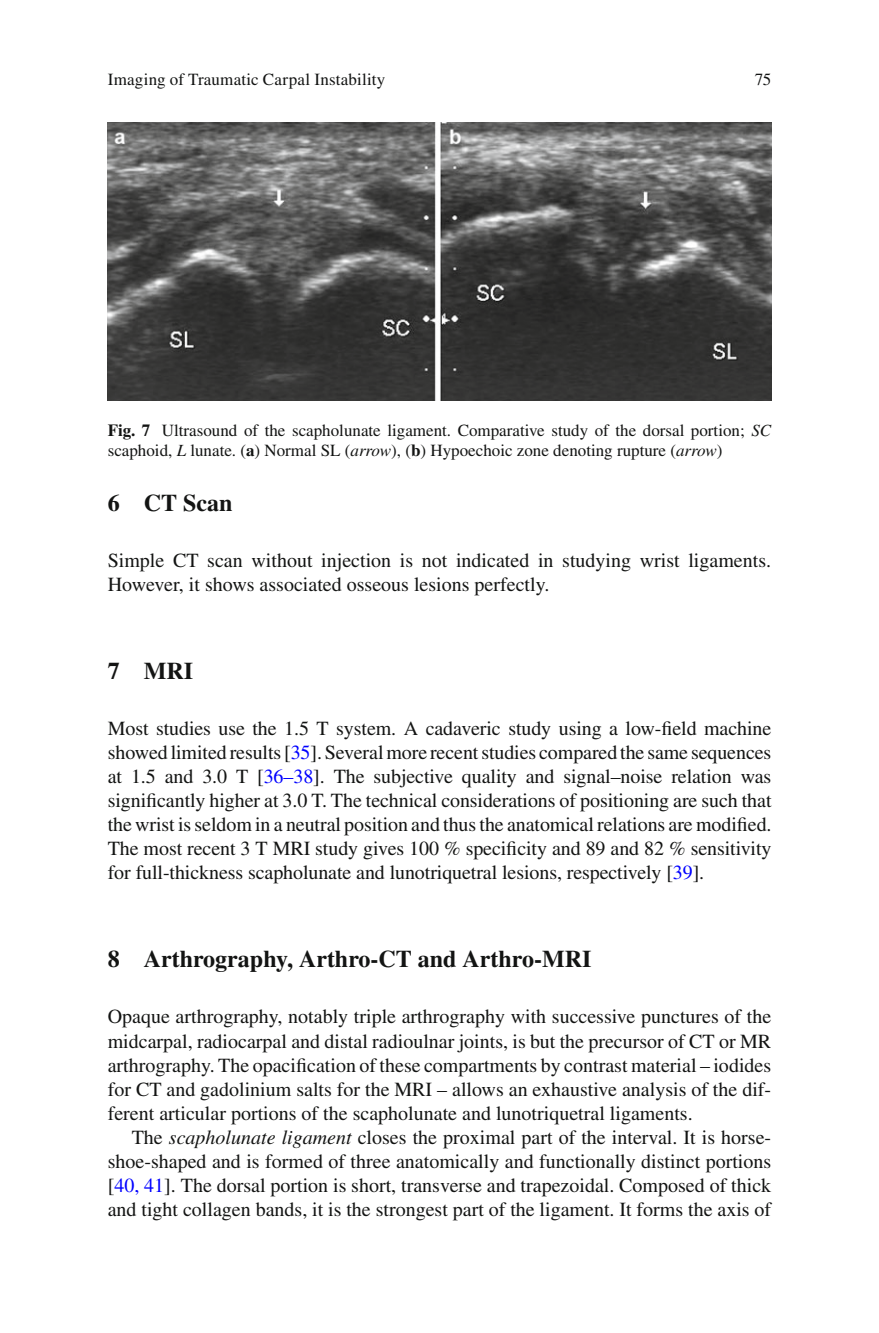
<style>
.page{position:relative;width:879px;height:1333px;background:#fff}
.page>*{position:absolute;margin:0;border:0;box-sizing:border-box;transform-origin:0 0}
.t1{font:700 24px "Times";color:#131413}
.t2{font:20px/24px "Times";color:#131413;text-align:justify}
.t3{font:17px/20px "Times";color:#131413}
.s1{font-weight:700}
.s2{font-style:italic}
.s3{color:#00f}
</style>
<div class="page">
<img style="left:108px;top:122px;width:663px;height:279px">
<p class="t3" style="left:108px;top:71px;width:279px">Imaging of Traumatic Carpal Instability</p>
<p class="t3" style="left:755px;top:71px;width:18px">75</p>
<p class="t3" style="left:108px;top:422px;width:665px"><span class="s1">Fig. 7</span> Ultrasound of the scapholunate ligament. Comparative study of the dorsal portion; <span class="s2">SC </span>scaphoid, <span class="s2">L</span> lunate. ( <span class="s1">a</span> ) Normal SL ( <span class="s2">arrow</span> ), ( <span class="s1">b</span> ) Hypoechoic zone denoting rupture ( <span class="s2">arrow</span> )</p>
<p class="t1" style="left:108px;top:494px;width:126px">6 CT Scan</p>
<p class="t2" style="left:108px;top:550px;width:665px">Simple CT scan without injection is not indicated in studying wrist ligaments.<br>However, it shows associated osseous lesions perfectly.</p>
<p class="t1" style="left:108px;top:662px;width:87px">7 MRI</p>
<p class="t2" style="left:108px;top:718px;width:665px">Most studies use the 1.5 T system. A cadaveric study using a low- fi eld machine showed limited results [ <span class="s3">35</span> ] . Several more recent studies compared the same sequences at 1.5 and 3.0 T [ <span class="s3">36–38</span> ] . The subjective quality and signal–noise relation was signi fi cantly higher at 3.0 T. The technical considerations of positioning are such that the wrist is seldom in a neutral position and thus the anatomical relations are modi fi ed.<br>The most recent 3 T MRI study gives 100 % speci fi city and 89 and 82 % sensitivity for full-thickness scapholunate and lunotriquetral lesions, respectively [ <span class="s3">39</span> ] .</p>
<p class="t1" style="left:108px;top:950px;width:485px">8 Arthrography, Arthro-CT and Arthro-MRI</p>
<p class="t2" style="left:108px;top:1006px;width:665px">Opaque arthrography, notably triple arthrography with successive punctures of the midcarpal, radiocarpal and distal radioulnar joints, is but the precursor of CT or MR arthrography. The opaci fi cation of these compartments by contrast material – iodides for CT and gadolinium salts for the MRI – allows an exhaustive analysis of the dif&shy;ferent articular portions of the scapholunate and lunotriquetral ligaments.</p>
<p class="t2" style="left:108px;top:1126px;width:665px;text-indent:24px">The <span class="s2">scapholunate ligament</span> closes the proximal part of the interval. It is horse&shy;shoe-shaped and is formed of three anatomically and functionally distinct portions [ <span class="s3">40, 41</span> ] . The dorsal portion is short, transverse and trapezoidal. Composed of thick and tight collagen bands, it is the strongest part of the ligament. It forms the axis of</p>
</div>
